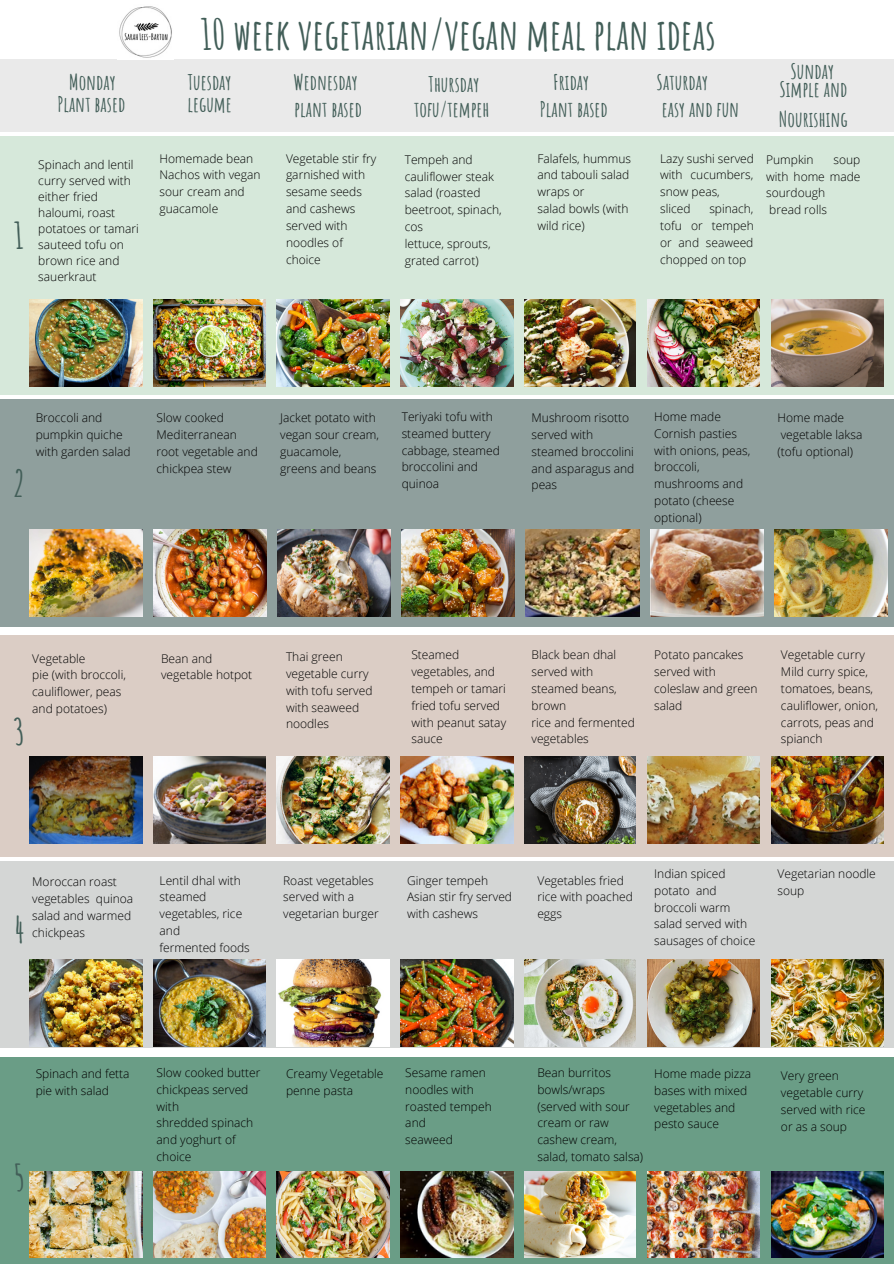
<style>
.page{position:relative;width:894px;height:1264px;background:#fff}
.page>*{position:absolute;margin:0;border:0;box-sizing:border-box;transform-origin:0 0}
.t1{font:700 42px "Amatic SC";color:#425e58}
.t2{font:700 36px "Amatic SC";color:#425e58}
.t3{font:700 21px/29.2px "Amatic SC";color:#425e58}
.t4{font:300 12px/16.8px "Open Sans";color:#000}
</style>
<div class="page">
<div style="left:0;top:136px;width:893px;height:258px;background:#d6e8da"></div>
<div style="left:0;top:59px;width:893px;height:72px;background:#eaeaea"></div>
<div style="left:0;top:1057px;width:893px;height:206px;background:#6a9d86"></div>
<div style="left:0;top:399px;width:893px;height:228px;background:#8f9f9d"></div>
<div style="left:0;top:635px;width:893px;height:221px;background:#dbcdc5"></div>
<div style="left:0;top:861px;width:893px;height:186px;background:#d4d6d5"></div>
<img style="left:30px;top:299px;width:112px;height:87px">
<img style="left:153px;top:299px;width:112px;height:87px">
<img style="left:276px;top:299px;width:113px;height:87px">
<img style="left:400px;top:299px;width:113px;height:87px">
<img style="left:524px;top:299px;width:111px;height:87px">
<img style="left:647px;top:299px;width:112px;height:87px">
<img style="left:771px;top:299px;width:112px;height:87px">
<img style="left:30px;top:529px;width:112px;height:87px">
<img style="left:153px;top:529px;width:113px;height:87px">
<img style="left:277px;top:529px;width:113px;height:87px">
<img style="left:401px;top:529px;width:113px;height:87px">
<img style="left:525px;top:529px;width:114px;height:87px">
<img style="left:650px;top:529px;width:113px;height:87px">
<img style="left:774px;top:529px;width:112px;height:87px">
<img style="left:30px;top:757px;width:112px;height:86px">
<img style="left:153px;top:757px;width:112px;height:86px">
<img style="left:276px;top:757px;width:113px;height:86px">
<img style="left:400px;top:757px;width:113px;height:86px">
<img style="left:524px;top:757px;width:111px;height:86px">
<img style="left:647px;top:757px;width:112px;height:86px">
<img style="left:771px;top:757px;width:112px;height:86px">
<img style="left:30px;top:959px;width:112px;height:87px">
<img style="left:153px;top:959px;width:112px;height:87px">
<img style="left:276px;top:959px;width:113px;height:87px">
<img style="left:400px;top:959px;width:113px;height:87px">
<img style="left:524px;top:959px;width:111px;height:87px">
<img style="left:647px;top:959px;width:112px;height:87px">
<img style="left:771px;top:959px;width:112px;height:87px">
<img style="left:30px;top:1171px;width:112px;height:86px">
<img style="left:153px;top:1171px;width:112px;height:86px">
<img style="left:276px;top:1171px;width:113px;height:86px">
<img style="left:400px;top:1171px;width:113px;height:86px">
<img style="left:524px;top:1171px;width:111px;height:86px">
<img style="left:647px;top:1171px;width:112px;height:86px">
<img style="left:771px;top:1171px;width:112px;height:86px">
<img style="left:117px;top:6px;width:56px;height:54px">
<h2 class="t2" style="left:14px;top:213px;width:11px">1</h2>
<h1 class="t1" style="left:201px;top:8px;width:516px">10 week vegetarian/vegan meal plan ideas</h1>
<h3 class="t3" style="left:69px;top:67px;width:48px">Monday</h3>
<h3 class="t3" style="left:188px;top:67px;width:45px">Tuesday</h3>
<h3 class="t3" style="left:293px;top:67px;width:66px">Wednesday</h3>
<h3 class="t3" style="left:428px;top:69px;width:52px">Thursday</h3>
<h3 class="t3" style="left:553px;top:67px;width:38px">Friday</h3>
<h3 class="t3" style="left:656px;top:67px;width:53px">Saturday</h3>
<h3 class="t3" style="left:57px;top:89px;width:69px">Plant based</h3>
<h3 class="t3" style="left:187px;top:89px;width:46px">legume</h3>
<h3 class="t3" style="left:294px;top:94px;width:69px">plant based</h3>
<h3 class="t3" style="left:414px;top:94px;width:77px">tofu/tempeh</h3>
<h3 class="t3" style="left:661px;top:94px;width:79px">easy and fun</h3>
<h3 class="t3" style="left:539px;top:94px;width:69px">Plant based</h3>
<p class="t4" style="left:38px;top:156px;width:102px;line-height:16px">Spinach and lentil curry served with either fried haloumi, roast potatoes or tamari sauteed tofu on brown rice and sauerkraut</p>
<p class="t4" style="left:159px;top:150px;width:102px">Homemade bean<br>Nachos with vegan sour cream and guacamole</p>
<p class="t4" style="left:286px;top:150px;width:92px">Vegetable stir fry garnished with sesame seeds and cashews served with noodles of choice</p>
<p class="t4" style="left:404px;top:151px;width:98px">Tempeh and cauliflower steak salad (roasted beetroot, spinach, cos<br>lettuce, sprouts, grated carrot)</p>
<p class="t4" style="left:537px;top:150px;width:95px">Falafels, hummus and tabouli salad wraps or<br>salad bowls (with wild rice)</p>
<p class="t4" style="left:660px;top:150px;width:95px">Lazy sushi served with cucumbers, snow peas,<br>sliced</p>
<p class="t4" style="left:660px;top:200px;width:95px;text-align:justify;text-indent:49px">spinach, tofu or tempeh or and seaweed chopped on top</p>
<h3 class="t3" style="left:790px;top:57px;width:45px">Sunday</h3>
<h3 class="t3" style="left:778px;top:75px;width:70px">Simple and<br>Nourishing</h3>
<p class="t4" style="left:766px;top:151px;width:49px">Pumpkin</p>
<p class="t4" style="left:766px;top:151px;width:96px;text-indent:67px">soup with home made sourdough<br>bread rolls</p>
<h2 class="t2" style="left:13px;top:460px;width:14px">2</h2>
<p class="t4" style="left:36px;top:409px;width:96px">Broccoli and pumpkin quiche with garden salad</p>
<p class="t4" style="left:156px;top:409px;width:103px">Slow cooked<br>Mediterranean root vegetable and chickpea stew</p>
<p class="t4" style="left:280px;top:409px;width:100px">Jacket potato with vegan sour cream, guacamole, greens and beans</p>
<p class="t4" style="left:401px;top:408px;width:100px">Teriyaki tofu with steamed buttery cabbage, steamed broccolini and quinoa</p>
<p class="t4" style="left:531px;top:409px;width:104px">Mushroom risotto served with steamed broccolini and asparagus and peas</p>
<p class="t4" style="left:654px;top:408px;width:97px">Home made<br>Cornish pasties with onions, peas, broccoli, mushrooms and potato (cheese optional)</p>
<p class="t4" style="left:777px;top:409px;width:86px">Home made vegetable laksa (tofu optional)</p>
<h2 class="t2" style="left:13px;top:708px;width:14px">3</h2>
<p class="t4" style="left:32px;top:649px;width:95px">Vegetable<br>pie (with broccoli, cauliflower, peas and potatoes)</p>
<p class="t4" style="left:161px;top:649px;width:93px">Bean and vegetable hotpot</p>
<p class="t4" style="left:286px;top:648px;width:88px">Thai green vegetable curry with tofu served with seaweed noodles</p>
<p class="t4" style="left:411px;top:646px;width:96px">Steamed vegetables, and tempeh or tamari fried tofu served with peanut satay sauce</p>
<p class="t4" style="left:531px;top:646px;width:105px">Black bean dhal served with steamed beans, brown<br>rice and fermented vegetables</p>
<p class="t4" style="left:654px;top:646px;width:105px">Potato pancakes served with coleslaw and green salad</p>
<p class="t4" style="left:780px;top:646px;width:98px">Vegetable curry<br>Mild curry spice, tomatoes, beans, cauliflower, onion, carrots, peas and spianch</p>
<h2 class="t2" style="left:14px;top:906px;width:12px">4</h2>
<p class="t4" style="left:32px;top:873px;width:102px">Moroccan roast vegetables quinoa salad and warmed chickpeas</p>
<p class="t4" style="left:159px;top:871px;width:92px">Lentil dhal with steamed vegetables, rice and<br>fermented foods</p>
<p class="t4" style="left:283px;top:871px;width:97px">Roast vegetables served with a vegetarian burger</p>
<p class="t4" style="left:407px;top:871px;width:106px">Ginger tempeh<br>Asian stir fry served with cashews</p>
<p class="t4" style="left:537px;top:871px;width:97px">Vegetables fried rice with poached eggs</p>
<p class="t4" style="left:654px;top:865px;width:102px">Indian spiced potato and broccoli warm salad served with sausages of choice</p>
<p class="t4" style="left:777px;top:865px;width:100px">Vegetarian noodle soup</p>
<h2 class="t2" style="left:13px;top:1154px;width:13px">5</h2>
<p class="t4" style="left:36px;top:1064px;width:95px">Spinach and fetta pie with salad</p>
<p class="t4" style="left:156px;top:1063px;width:105px">Slow cooked butter chickpeas served with<br>shredded spinach and yoghurt of choice</p>
<p class="t4" style="left:286px;top:1064px;width:99px">Creamy Vegetable penne pasta</p>
<p class="t4" style="left:405px;top:1063px;width:88px">Sesame ramen noodles with roasted tempeh and<br>seaweed</p>
<p class="t4" style="left:537px;top:1063px;width:107px">Bean burritos bowls/wraps (served with sour cream or raw cashew cream, salad, tomato salsa)</p>
<p class="t4" style="left:654px;top:1064px;width:98px">Home made pizza bases with mixed vegetables and pesto sauce</p>
<p class="t4" style="left:780px;top:1067px;width:86px">Very green vegetable curry served with rice or as a soup</p>
</div>
